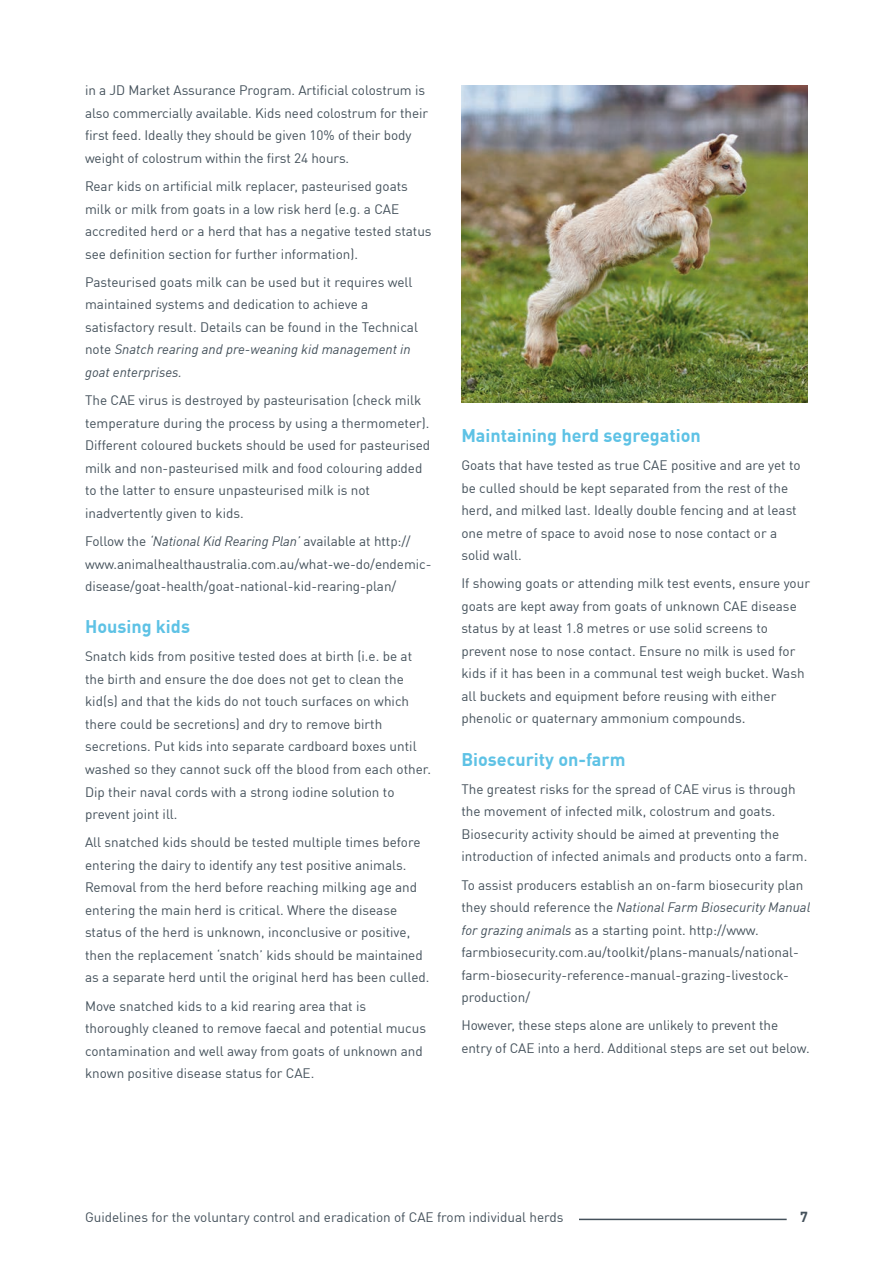
<style>
.page{position:relative;width:893px;height:1263px;background:#fff}
.page>*{position:absolute;margin:0;border:0;box-sizing:border-box;transform-origin:0 0}
.t1{font:700 18px "DIN Offc Pro";color:#5ec2e5}
.t2{font:700 14.25px "DIN Offc Pro";color:#44515b}
.t3{font:13.5px/22.5px "DIN Offc Pro";color:#44515b}
.s1{font-style:italic}
.s2{font-size:14.25px}
</style>
<div class="page">
<hr style="left:85px;top:1219px;width:702px;height:1px;background:#44515b">
<div style="left:85px;top:1208px;width:493px;height:17px;background:#fff"></div>
<img style="left:461px;top:85px;width:347px;height:318px">
<p class="t3" style="left:85px;top:78px;width:345px">in a JD Market Assurance Program. Artificial colostrum is also commercially available. Kids need colostrum for their first feed. Ideally they should be given 10% of their body weight of colostrum within the first 24 hours.</p>
<p class="t3" style="left:85px;top:174px;width:348px">Rear kids on artificial milk replacer, pasteurised goats milk or milk from goats in a low risk herd (e.g. a CAE accredited herd or a herd that has a negative tested status see definition section for further information).</p>
<p class="t3" style="left:85px;top:269px;width:334px">Pasteurised goats milk can be used but it requires well maintained systems and dedication to achieve a satisfactory result. Details can be found in the Technical note <span class="s1">Snatch rearing and pre-weaning kid management in goat enterprises.</span></p>
<p class="t3" style="left:85px;top:388px;width:347px">The CAE virus is destroyed by pasteurisation (check milk temperature during the process by using a thermometer).<br>Different coloured buckets should be used for pasteurised milk and non-pasteurised milk and food colouring added to the latter to ensure unpasteurised milk is not inadvertently given to kids.</p>
<p class="t3" style="left:85px;top:528px;width:348px">Follow the <span class="s1">‘National Kid Rearing Plan’</span> available at http:// www.animalhealthaustralia.com.au/what-we-do/endemic&shy;disease/goat-health/goat-national-kid-rearing-plan/</p>
<h1 class="t1" style="left:85px;top:612px;width:106px">Housing kids</h1>
<p class="t3" style="left:85px;top:644px;width:348px">Snatch kids from positive tested does at birth (i.e. be at the birth and ensure the doe does not get to clean the kid(s) and that the kids do not touch surfaces on which there could be secretions) and dry to remove birth secretions. Put kids into separate cardboard boxes until washed so they cannot suck off the blood from each other.<br>Dip their naval cords with a strong iodine solution to prevent joint ill.</p>
<p class="t3" style="left:85px;top:830px;width:346px">All snatched kids should be tested multiple times before entering the dairy to identify any test positive animals.<br>Removal from the herd before reaching milking age and entering the main herd is critical. Where the disease status of the herd is unknown, inconclusive or positive, then the replacement ‘snatch’ kids should be maintained as a separate herd until the original herd has been culled.</p>
<p class="t3" style="left:85px;top:993px;width:342px">Move snatched kids to a kid rearing area that is thoroughly cleaned to remove faecal and potential mucus contamination and well away from goats of unknown and known positive disease status for CAE.</p>
<h1 class="t1" style="left:461px;top:420px;width:241px">Maintaining herd segregation</h1>
<p class="t3" style="left:461px;top:453px;width:341px">Goats that have tested as true CAE positive and are yet to be culled should be kept separated from the rest of the herd, and milked last. Ideally double fencing and at least one metre of space to avoid nose to nose contact or a solid wall.</p>
<p class="t3" style="left:461px;top:571px;width:350px">If showing goats or attending milk test events, ensure your goats are kept away from goats of unknown CAE disease status by at least 1.8 metres or use solid screens to prevent nose to nose contact. Ensure no milk is used for kids if it has been in a communal test weigh bucket. Wash all buckets and equipment before reusing with either phenolic or quaternary ammonium compounds<span class="s2">.</span></p>
<h1 class="t1" style="left:461px;top:744px;width:166px">Biosecurity on-farm</h1>
<p class="t3" style="left:461px;top:776px;width:348px">The greatest risks for the spread of CAE virus is through the movement of infected milk, colostrum and goats.<br>Biosecurity activity should be aimed at preventing the introduction of infected animals and products onto a farm.</p>
<p class="t3" style="left:461px;top:872px;width:350px">To assist producers establish an on-farm biosecurity plan they should reference the <span class="s1">National Farm Biosecurity Manual for grazing animals</span> as a starting point. http://www. farmbiosecurity.com.au/toolkit/plans-manuals/national&shy;farm-biosecurity-reference-manual-grazing-livestock&shy;production/</p>
<p class="t3" style="left:461px;top:1013px;width:350px">However, these steps alone are unlikely to prevent the entry of CAE into a herd. Additional steps are set out below.</p>
<p class="t3" style="left:85px;top:1204px;width:480px">Guidelines for the voluntary control and eradication of CAE from individual herds</p>
<p class="t2" style="left:800px;top:1205px;width:9px">7</p>
</div>
